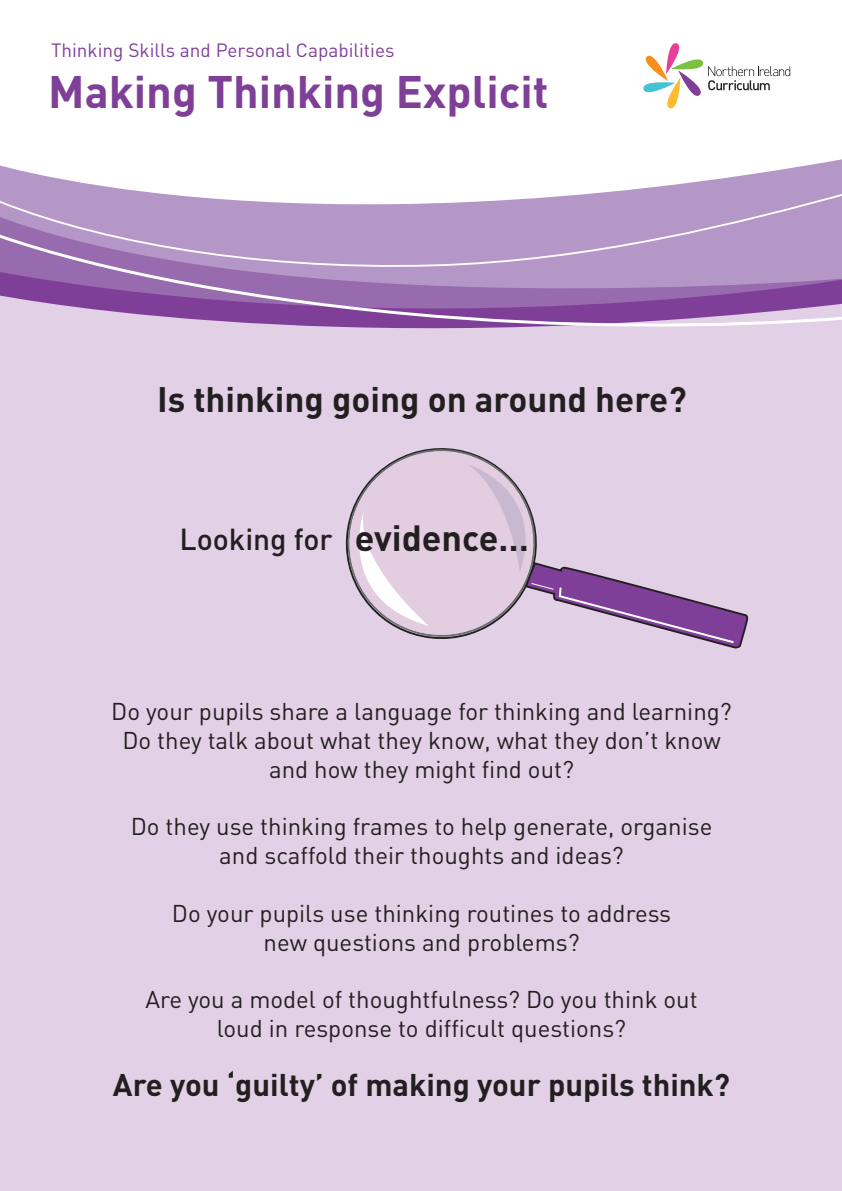
<style>
.page{position:relative;width:842px;height:1191px;background:#fff}
.page>*{position:absolute;margin:0;border:0;box-sizing:border-box;transform-origin:0 0}
.t1{font:700 45px "DIN Pro";color:#7f3f98}
.t2{font:700 35px "DIN Pro";color:#231f20}
.t3{font:700 31px "DIN Pro";color:#231f20}
.t4{font:500 30px "DIN Pro";color:#231f20}
.t5{font:24px/28.8px "DIN Pro";color:#231f20;text-align:center}
.t6{font:19px "DIN Pro";color:#7f3f98}
.s1{font-weight:700;font-size:36px}
</style>
<div class="page">
<div style="left:0;top:366px;width:842px;height:825px;background:#e1d0e6"></div>
<div style="left:0;top:353px;width:842px;height:13px;background:#e1d0e6"></div>
<div style="left:0;top:328px;width:842px;height:25px;background:#e1d0e6"></div>
<svg style="left:0;top:159px;width:842px;height:30px"></svg>
<svg style="left:0;top:189px;width:842px;height:36px"></svg>
<svg style="left:0;top:225px;width:842px;height:103px;background:#aa85bd"></svg>
<svg style="left:643px;top:43px;width:147px;height:65px"></svg>
<svg style="left:334px;top:436px;width:215px;height:204px;background:#d3c4d8"></svg>
<div style="left:349px;top:451px;width:184px;height:184px;background:#e3cde1;border-radius:50%"></div>
<svg style="left:468px;top:464px;width:280px;height:185px;background:#cfb8d5"></svg>
<svg style="left:333px;top:509px;width:96px;height:117px"></svg>
<p class="t6" style="left:51px;top:44px;width:345px">Thinking Skills and Personal Capabilities</p>
<h1 class="t1" style="left:48px;top:76px;width:502px">Making Thinking Explicit</h1>
<h2 class="t2" style="left:157px;top:388px;width:531px">Is thinking going on around here?</h2>
<p class="t4" style="left:179px;top:529px;width:351px">Looking for <span class="s1">evidence…</span></p>
<p class="t5" style="left:111px;top:700px;width:622px">Do your pupils share a language for thinking and learning?<br>Do they talk about what they know, what they don’t know and how they might find out?</p>
<p class="t5" style="left:131px;top:815px;width:583px">Do they use thinking frames to help generate, organise and scaffold their thoughts and ideas?</p>
<p class="t5" style="left:172px;top:902px;width:501px">Do your pupils use thinking routines to address new questions and problems?</p>
<p class="t5" style="left:145px;top:988px;width:554px">Are you a model of thoughtfulness? Do you think out loud in response to difficult questions?</p>
<p class="t3" style="left:113px;top:1074px;width:619px">Are you ‘guilty’ of making your pupils think?</p>
</div>
